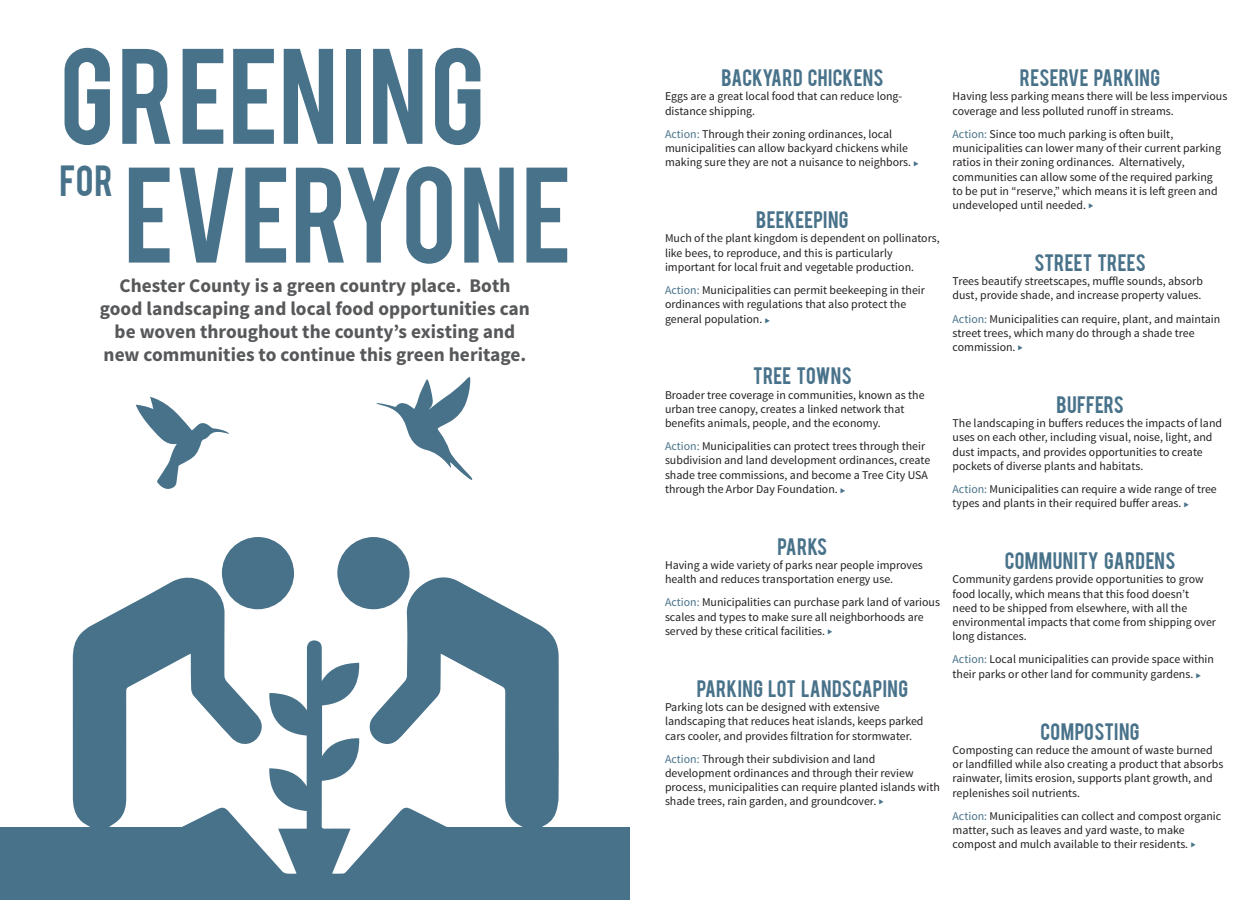
<style>
.page{position:relative;width:1260px;height:900px;background:#fff}
.page>*{position:absolute;margin:0;border:0;box-sizing:border-box;transform-origin:0 0}
.t1{font:106.62px "Bebas";letter-spacing:.02em;color:#48728a}
.t2{font:106.62px "Bebas";color:#48728a}
.t3{font:34.25px "Bebas";color:#48728a}
.t4{font:700 19.38px/23.2px "Source Sans Pro";color:#57585a;text-align:center}
.t5{font:18.75px "Bebas";letter-spacing:.015em;color:#48728a}
.paragraphs{font:11.88px/14.2px "Source Sans Pro";color:#231f20}
.s1{color:#48728a}
</style>
<div class="page">
<svg style="left:72px;top:573px;width:487px;height:327px"></svg>
<div style="left:222px;top:537px;width:72px;height:72px;background:#48728a;border-radius:50%"></div>
<div style="left:337px;top:537px;width:73px;height:72px;background:#48728a;border-radius:50%"></div>
<svg style="left:136px;top:397px;width:93px;height:92px"></svg>
<svg style="left:377px;top:377px;width:96px;height:103px"></svg>
<div style="left:0;top:827px;width:213px;height:73px;background:#48728a"></div>
<div style="left:412px;top:827px;width:218px;height:73px;background:#48728a"></div>
<p class="t1" style="left:60px;top:19px;width:427px">GREENING</p>
<p class="t3" style="left:60px;top:156px;width:55px">FOR</p>
<p class="t2" style="left:124px;top:138px;width:450px">EVERYONE</p>
<p class="t4" style="left:100px;top:274px;width:432px">Chester County is a green country place. Both good landscaping and local food opportunities can be woven throughout the county’s existing and new communities to continue this green heritage.</p>
<p class="t5" style="left:721px;top:64px;width:164px">BACKYARD CHICKENS</p>
<p class="paragraphs" style="left:665px;top:90px;width:239px">Eggs are a great local food that can reduce long&shy;distance shipping.</p>
<p class="paragraphs" style="left:665px;top:127px;width:256px"><span class="s1">Action:</span> Through their zoning ordinances, local municipalities can allow backyard chickens while making sure they are not a nuisance to neighbors. <span class="s1">◆</span></p>
<p class="t5" style="left:756px;top:206px;width:94px">BEEKEEPING</p>
<p class="paragraphs" style="left:665px;top:232px;width:276px">Much of the plant kingdom is dependent on pollinators, like bees, to reproduce, and this is particularly important for local fruit and vegetable production.</p>
<p class="paragraphs" style="left:665px;top:283px;width:261px"><span class="s1">Action:</span> Municipalities can permit beekeeping in their ordinances with regulations that also protect the general population. <span class="s1">◆</span></p>
<p class="t5" style="left:753px;top:362px;width:100px">TREE TOWNS</p>
<p class="paragraphs" style="left:665px;top:388px;width:261px">Broader tree coverage in communities, known as the urban tree canopy, creates a linked network that benefits animals, people, and the economy.</p>
<p class="paragraphs" style="left:665px;top:439px;width:267px"><span class="s1">Action:</span> Municipalities can protect trees through their subdivision and land development ordinances, create shade tree commissions, and become a Tree City USA through the Arbor Day Foundation. <span class="s1">◆</span></p>
<p class="t5" style="left:778px;top:533px;width:51px">PARKS</p>
<p class="paragraphs" style="left:665px;top:558px;width:259px">Having a wide variety of parks near people improves health and reduces transportation energy use.</p>
<p class="paragraphs" style="left:665px;top:596px;width:277px"><span class="s1">Action:</span> Municipalities can purchase park land of various scales and types to make sure all neighborhoods are served by these critical facilities. <span class="s1">◆</span></p>
<p class="t5" style="left:697px;top:675px;width:213px">PARKING LOT LANDSCAPING</p>
<p class="paragraphs" style="left:665px;top:700px;width:260px">Parking lots can be designed with extensive landscaping that reduces heat islands, keeps parked cars cooler, and provides filtration for stormwater.</p>
<p class="paragraphs" style="left:665px;top:752px;width:276px"><span class="s1">Action:</span> Through their subdivision and land development ordinances and through their review process, municipalities can require planted islands with shade trees, rain garden, and groundcover. <span class="s1">◆</span></p>
<p class="t5" style="left:1020px;top:64px;width:142px">RESERVE PARKING</p>
<p class="paragraphs" style="left:953px;top:90px;width:276px">Having less parking means there will be less impervious coverage and less polluted runoff in streams.</p>
<p class="paragraphs" style="left:953px;top:127px;width:270px"><span class="s1">Action:</span> Since too much parking is often built, municipalities can lower many of their current parking ratios in their zoning ordinances. Alternatively, communities can allow some of the required parking to be put in “reserve,” which means it is left green and undeveloped until needed. <span class="s1">◆</span></p>
<p class="t5" style="left:1034px;top:249px;width:113px">STREET TREES</p>
<p class="paragraphs" style="left:953px;top:274px;width:252px">Trees beautify streetscapes, muffle sounds, absorb dust, provide shade, and increase property values.</p>
<p class="paragraphs" style="left:953px;top:312px;width:269px"><span class="s1">Action:</span> Municipalities can require, plant, and maintain street trees, which many do through a shade tree commission. <span class="s1">◆</span></p>
<p class="t5" style="left:1056px;top:391px;width:69px">BUFFERS</p>
<p class="paragraphs" style="left:953px;top:416px;width:271px">The landscaping in buffers reduces the impacts of land uses on each other, including visual, noise, light, and dust impacts, and provides opportunities to create pockets of diverse plants and habitats.</p>
<p class="paragraphs" style="left:953px;top:482px;width:266px"><span class="s1">Action:</span> Municipalities can require a wide range of tree types and plants in their required buffer areas. <span class="s1">◆</span></p>
<p class="t5" style="left:1005px;top:547px;width:172px">COMMUNITY GARDENS</p>
<p class="paragraphs" style="left:953px;top:573px;width:265px">Community gardens provide opportunities to grow food locally, which means that this food doesn’t need to be shipped from elsewhere, with all the environmental impacts that come from shipping over long distances.</p>
<p class="paragraphs" style="left:953px;top:653px;width:263px"><span class="s1">Action:</span> Local municipalities can provide space within their parks or other land for community gardens. <span class="s1">◆</span></p>
<p class="t5" style="left:1041px;top:718px;width:101px">COMPOSTING</p>
<p class="paragraphs" style="left:953px;top:743px;width:272px">Composting can reduce the amount of waste burned or landfilled while also creating a product that absorbs rainwater, limits erosion, supports plant growth, and replenishes soil nutrients.</p>
<p class="paragraphs" style="left:953px;top:809px;width:270px"><span class="s1">Action:</span> Municipalities can collect and compost organic matter, such as leaves and yard waste, to make compost and mulch available to their residents. <span class="s1">◆</span></p>
</div>
